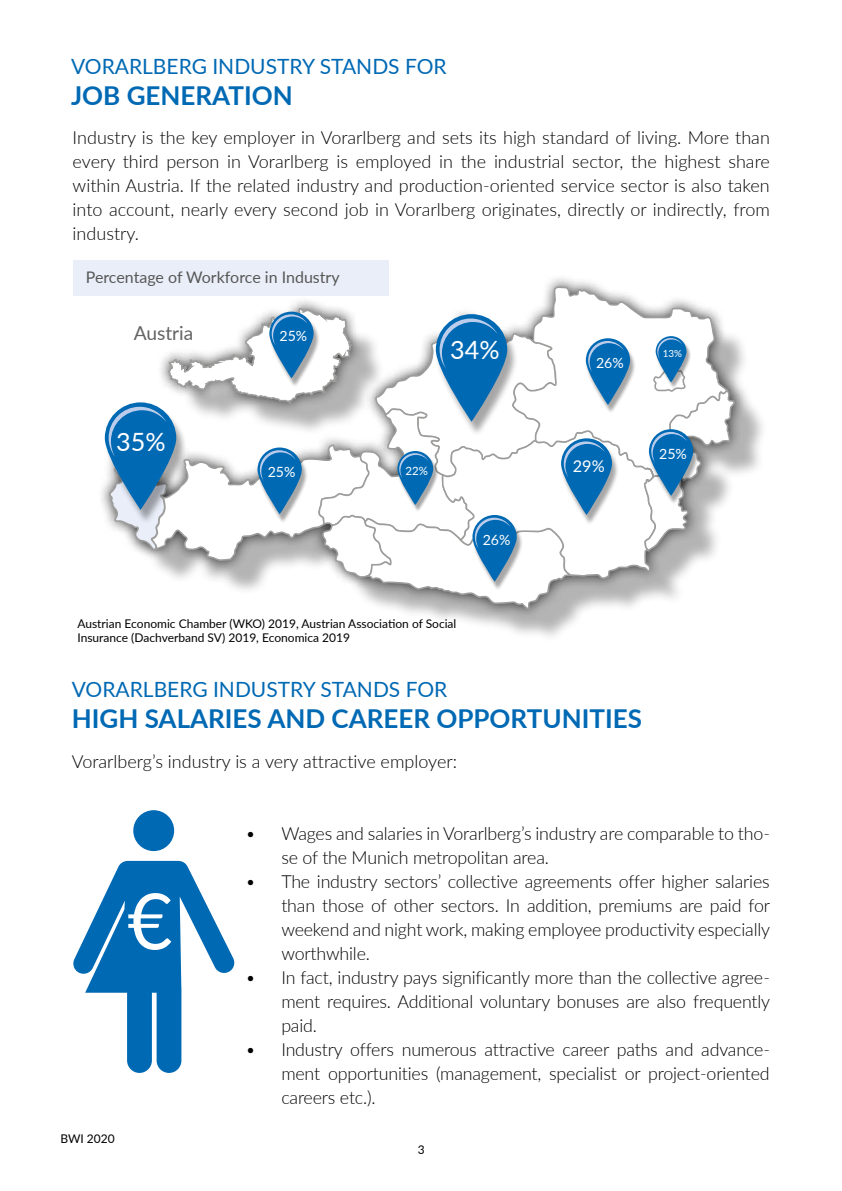
<style>
.page{position:relative;width:842px;height:1191px;background:#fff}
.page>*{position:absolute;margin:0;border:0;box-sizing:border-box;transform-origin:0 0}
.t1{font:77.8px "Lato";color:#fff}
.t2{font:700 26px "Lato";color:#0069b4}
.t3{font:25.2px "Lato";color:#fff}
.t4{font:21px "Lato";color:#0069b4}
.t5{font:19.2px "Lato";color:#646363}
.t6{font:300 18px/24px "Lato";letter-spacing:-.01em;color:#000;text-align:justify}
.t7{font:16.2px "Lato";color:#fff}
.t8{font:16px "Lato";color:#575756}
.t9{font:14.2px "Lato";color:#fff}
.t10{font:12px/14.4px "Lato";color:#000}
.t11{font:11.4px "Lato";color:#fff}
.t12{font:9.8px "Lato";color:#fff}
</style>
<div class="page">
<div style="left:73px;top:260px;width:315px;height:36px;background:#e9eef9"></div>
<div style="left:123px;top:300px;width:646px;height:343px;background:#000;opacity:.3"></div>
<div style="left:97px;top:274px;width:650px;height:347px;background:#000;opacity:.75"></div>
<svg style="left:510px;top:285px;width:218px;height:22px"></svg>
<svg style="left:73px;top:810px;width:162px;height:263px"></svg>
<div style="left:104px;top:406px;width:83px;height:119px;background:#000;opacity:.35"></div>
<svg style="left:105px;top:402px;width:71px;height:108px"></svg>
<svg style="left:108px;top:307px;width:628px;height:303px"></svg>
<p class="t4" style="left:71px;top:51px;width:377px">VORARLBERG INDUSTRY STANDS FOR</p>
<h2 class="t2" style="left:71px;top:76px;width:223px">JOB GENERATION</h2>
<p class="t6" style="left:73px;top:125px;width:699px">Industry is the key employer in Vorarlberg and sets its high standard of living. More than every third person in Vorarlberg is employed in the industrial sector, the highest share within Austria. If the related industry and production-oriented service sector is also taken into account, nearly every second job in Vorarlberg originates, directly or indirectly, from industry.</p>
<p class="t8" style="left:86px;top:266px;width:255px">Percentage of Workforce in Industry</p>
<p class="t5" style="left:134px;top:319px;width:61px">Austria</p>
<p class="t9" style="left:280px;top:326px;width:29px">25%</p>
<h3 class="t3" style="left:116px;top:424px;width:51px">35%</h3>
<p class="t9" style="left:268px;top:462px;width:29px">25%</p>
<h3 class="t3" style="left:450px;top:331px;width:51px">34%</h3>
<p class="t11" style="left:406px;top:462px;width:24px">22%</p>
<p class="t9" style="left:483px;top:529px;width:29px">26%</p>
<p class="t9" style="left:596px;top:352px;width:29px">26%</p>
<p class="t7" style="left:573px;top:455px;width:33px">29%</p>
<p class="t12" style="left:663px;top:346px;width:21px">13%</p>
<p class="t9" style="left:659px;top:443px;width:29px">25%</p>
<p class="t10" style="left:77px;top:616px;width:380px">Austrian Economic Chamber (WKO) 2019, Austrian Association of Social<br>Insurance (Dachverband SV) 2019, Economica 2019</p>
<p class="t4" style="left:72px;top:674px;width:377px">VORARLBERG INDUSTRY STANDS FOR</p>
<h2 class="t2" style="left:72px;top:699px;width:572px">HIGH SALARIES AND CAREER OPPORTUNITIES</h2>
<p class="t6" style="left:72px;top:749px;width:387px">Vorarlberg’s industry is a very attractive employer:</p>
<h1 class="t1" style="left:127px;top:865px;width:47px">€</h1>
<p class="t10" style="left:60px;top:1131px;width:56px">BWI 2020</p>
<p class="t6" style="left:281px;top:821px;width:490px;text-indent:-36px">• Wages and salaries in Vorarlberg’s industry are comparable to tho&shy;se of the Munich metropolitan area.</p>
<p class="t6" style="left:281px;top:869px;width:490px;text-indent:-36px">• The industry sectors’ collective agreements offer higher salaries than those of other sectors. In addition, premiums are paid for weekend and night work, making employee productivity especially worthwhile.</p>
<p class="t6" style="left:281px;top:965px;width:490px;text-indent:-36px">• In fact, industry pays significantly more than the collective agree&shy;ment requires. Additional voluntary bonuses are also frequently paid.</p>
<p class="t6" style="left:281px;top:1037px;width:490px;text-indent:-36px">• Industry offers numerous attractive career paths and advance&shy;ment opportunities (management, specialist or project-oriented careers etc.).</p>
<p class="t10" style="left:418px;top:1141px;width:8px">3</p>
</div>
